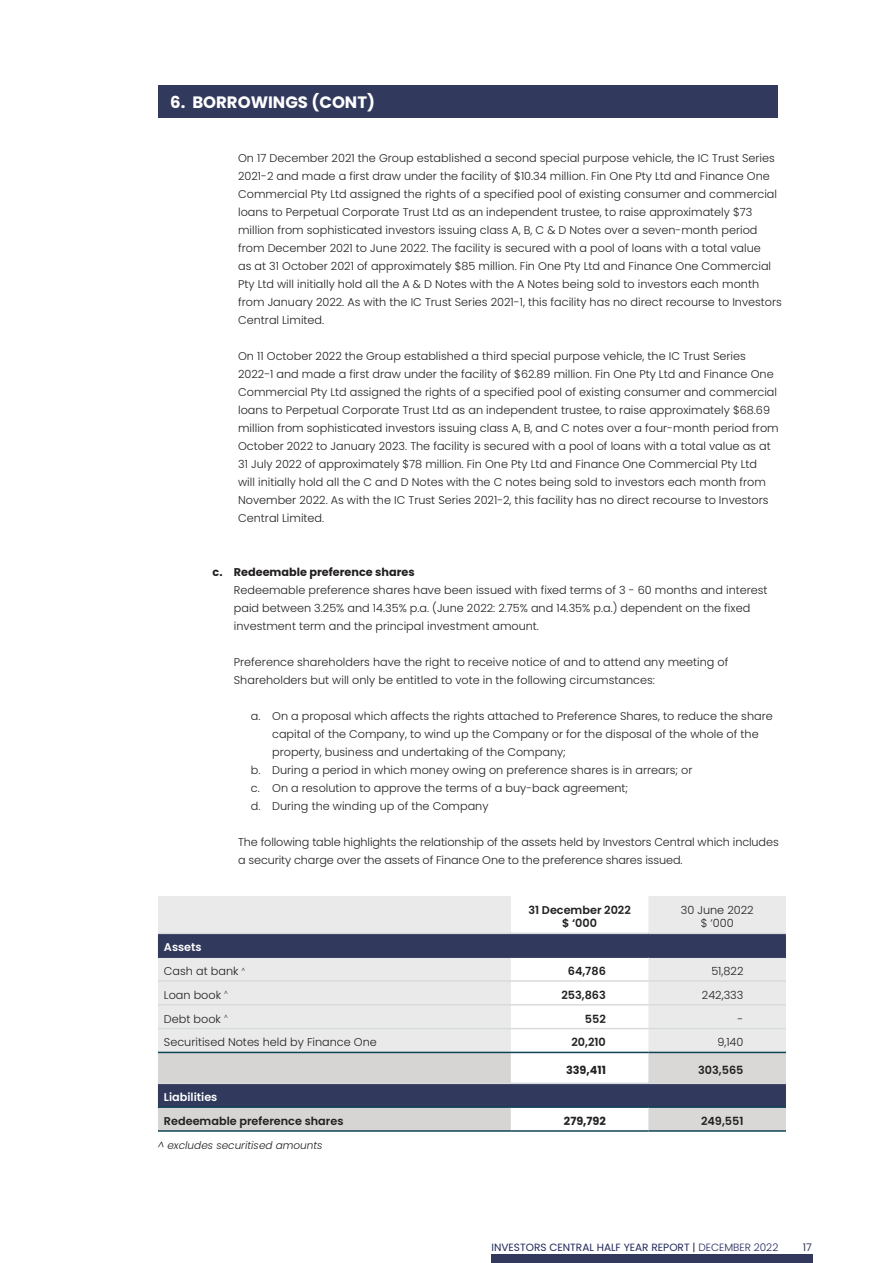
<style>
.page{position:relative;width:893px;height:1263px;background:#fff}
.page>*{position:absolute;margin:0;border:0;box-sizing:border-box;transform-origin:0 0}
.t1{font:700 16.5px "Poppins";color:#fff}
.t2{font:300 11.25px/18px "Poppins";color:#221f1f}
.t3{font:600 11.25px/13.5px "Poppins";color:#221f1f;text-align:center}
.t4{font:700 11.25px "Poppins";color:#221f1f}
.t5{font:600 11.25px "Poppins";color:#fff}
.t6{font:10.5px "Poppins";color:#20285a}
.t7{font:italic 300 10.5px "Poppins";color:#221f1f}
.t8{font:10.5px "Poppins";color:#32395d}
.s1{font-weight:600;color:#fff}
.s2{font-weight:300}
</style>
<div class="page">
<div style="left:491px;top:1254px;width:322px;height:9px;background:#32395d"></div>
<div style="left:158px;top:86px;width:619px;height:32px;background:#31395d"></div>
<svg style="left:158px;top:896px;width:628px;height:36px;fill:#eaeaea"></svg>
<svg style="left:158px;top:934px;width:628px;height:118px;fill:#eaeaea"></svg>
<svg style="left:158px;top:1053px;width:628px;height:77px"></svg>
<hr style="left:158px;top:932px;width:353px;height:2px;background:#d8dbdd">
<hr style="left:511px;top:932px;width:137px;height:2px;background:#d8dbdd">
<hr style="left:648px;top:932px;width:138px;height:2px;background:#d8dbdd">
<hr style="left:158px;top:980px;width:353px;height:2px;background:#d8dbdd">
<hr style="left:511px;top:980px;width:137px;height:2px;background:#d8dbdd">
<hr style="left:648px;top:980px;width:138px;height:2px;background:#d8dbdd">
<hr style="left:158px;top:1004px;width:353px;height:1px;background:#d8dbdd">
<hr style="left:511px;top:1004px;width:137px;height:1px;background:#d8dbdd">
<hr style="left:648px;top:1004px;width:138px;height:1px;background:#d8dbdd">
<hr style="left:158px;top:1028px;width:353px;height:1px;background:#d8dbdd">
<hr style="left:511px;top:1028px;width:137px;height:1px;background:#d8dbdd">
<hr style="left:648px;top:1028px;width:138px;height:1px;background:#d8dbdd">
<hr style="left:158px;top:1082px;width:353px;height:2px;background:#d8dbdd">
<hr style="left:511px;top:1082px;width:137px;height:2px;background:#d8dbdd">
<hr style="left:648px;top:1082px;width:138px;height:2px;background:#d8dbdd">
<hr style="left:158px;top:956px;width:353px;height:2px;background:#31395d">
<hr style="left:511px;top:956px;width:137px;height:2px;background:#31395d">
<hr style="left:648px;top:956px;width:138px;height:2px;background:#31395d">
<hr style="left:158px;top:1130px;width:353px;height:2px;background:#104358">
<hr style="left:511px;top:1130px;width:137px;height:2px;background:#104358">
<hr style="left:648px;top:1130px;width:138px;height:2px;background:#104358">
<hr style="left:158px;top:1052px;width:353px;height:1px;background:#104358">
<hr style="left:511px;top:1052px;width:137px;height:1px;background:#104358">
<hr style="left:648px;top:1052px;width:138px;height:1px;background:#104358">
<hr style="left:158px;top:1106px;width:353px;height:2px;background:#104358">
<hr style="left:511px;top:1106px;width:137px;height:2px;background:#104358">
<hr style="left:648px;top:1106px;width:138px;height:2px;background:#104358">
<h1 class="t1" style="left:170px;top:93px;width:206px">6. BORROWINGS (CONT)</h1>
<p class="t2" style="left:238px;top:149px;width:545px">On 17 December 2021 the Group established a second special purpose vehicle, the IC Trust Series 2021-2 and made a first draw under the facility of $10.34 million. Fin One Pty Ltd and Finance One Commercial Pty Ltd assigned the rights of a specified pool of existing consumer and commercial loans to Perpetual Corporate Trust Ltd as an independent trustee, to raise approximately $73 million from sophisticated investors issuing class A, B, C &amp; D Notes over a seven-month period from December 2021 to June 2022. The facility is secured with a pool of loans with a total value<br>as at 31 October 2021 of approximately $85 million. Fin One Pty Ltd and Finance One Commercial Pty Ltd will initially hold all the A &amp; D Notes with the A Notes being sold to investors each month from January 2022. As with the IC Trust Series 2021-1, this facility has no direct recourse to Investors Central Limited.</p>
<p class="t2" style="left:238px;top:347px;width:542px">On 11 October 2022 the Group established a third special purpose vehicle, the IC Trust Series 2022-1 and made a first draw under the facility of $62.89 million. Fin One Pty Ltd and Finance One Commercial Pty Ltd assigned the rights of a specified pool of existing consumer and commercial loans to Perpetual Corporate Trust Ltd as an independent trustee, to raise approximately $68.69 million from sophisticated investors issuing class A, B, and C notes over a four-month period from October 2022 to January 2023. The facility is secured with a pool of loans with a total value as at 31 July 2022 of approximately $78 million. Fin One Pty Ltd and Finance One Commercial Pty Ltd<br>will initially hold all the C and D Notes with the C notes being sold to investors each month from November 2022. As with the IC Trust Series 2021-2, this facility has no direct recourse to Investors Central Limited.</p>
<p class="t4" style="left:213px;top:566px;width:204px">c. Redeemable preference shares</p>
<p class="t2" style="left:234px;top:581px;width:535px">Redeemable preference shares have been issued with fixed terms of 3 - 60 months and interest paid between 3.25% and 14.35% p.a. (June 2022: 2.75% and 14.35% p.a.) dependent on the fixed investment term and the principal investment amount.</p>
<p class="t2" style="left:234px;top:653px;width:496px">Preference shareholders have the right to receive notice of and to attend any meeting of<br>Shareholders but will only be entitled to vote in the following circumstances:</p>
<p class="t2" style="left:251px;top:707px;width:523px">a. On a proposal which affects the rights attached to Preference Shares, to reduce the share</p>
<p class="t2" style="left:272px;top:725px;width:488px">capital of the Company, to wind up the Company or for the disposal of the whole of the</p>
<p class="t2" style="left:272px;top:743px;width:295px">property, business and undertaking of the Company;</p>
<p class="t2" style="left:251px;top:761px;width:443px">b. During a period in which money owing on preference shares is in arrears; or</p>
<p class="t2" style="left:251px;top:779px;width:379px">c. On a resolution to approve the terms of a buy-back agreement;</p>
<p class="t2" style="left:251px;top:797px;width:239px">d. During the winding up of the Company</p>
<p class="t2" style="left:238px;top:833px;width:542px">The following table highlights the relationship of the assets held by Investors Central which includes a security charge over the assets of Finance One to the preference shares issued.</p>
<p class="t2" style="left:164px;top:935px;width:83px;line-height:23.9px"><span class="s1">Assets<br></span>Cash at bank <sup>^</sup></p>
<p class="t3" style="left:528px;top:903px;width:104px">31 December 2022 $ ‘000</p>
<p class="t2" style="left:681px;top:903px;width:74px;line-height:13.5px;text-align:center">30 June 2022 $ ‘000</p>
<p class="t3" style="left:568px;top:964px;width:40px">64,786</p>
<p class="t2" style="left:711px;top:962px;width:34px">51,822</p>
<p class="t2" style="left:164px;top:986px;width:65px">Loan book <sup>^</sup></p>
<p class="t3" style="left:561px;top:988px;width:46px">253,863</p>
<p class="t2" style="left:702px;top:986px;width:43px">242,333</p>
<p class="t2" style="left:164px;top:1010px;width:65px">Debt book <sup>^</sup></p>
<p class="t3" style="left:585px;top:1012px;width:22px">552</p>
<p class="t2" style="left:738px;top:1010px;width:7px">-</p>
<p class="t2" style="left:164px;top:1034px;width:214px">Securitised Notes held by Finance One</p>
<p class="t3" style="left:571px;top:1036px;width:36px">20,210</p>
<p class="t2" style="left:717px;top:1034px;width:28px">9,140</p>
<p class="t4" style="left:566px;top:1063px;width:41px">339,411</p>
<p class="t3" style="left:698px;top:1063px;width:47px">303,565</p>
<p class="t5" style="left:164px;top:1090px;width:55px">Liabilities</p>
<p class="t3" style="left:164px;top:1114px;width:181px">Redeemable preference shares</p>
<p class="t4" style="left:564px;top:1115px;width:43px">279,792</p>
<p class="t3" style="left:701px;top:1114px;width:44px">249,551</p>
<p class="t7" style="left:158px;top:1139px;width:166px">^ excludes securitised amounts</p>
<p class="t6" style="left:491px;top:1242px;width:288px">INVESTORS CENTRAL HALF YEAR REPORT | <span class="s2">DECEMBER 2022</span></p>
<p class="t8" style="left:803px;top:1241px;width:11px">17</p>
</div>
